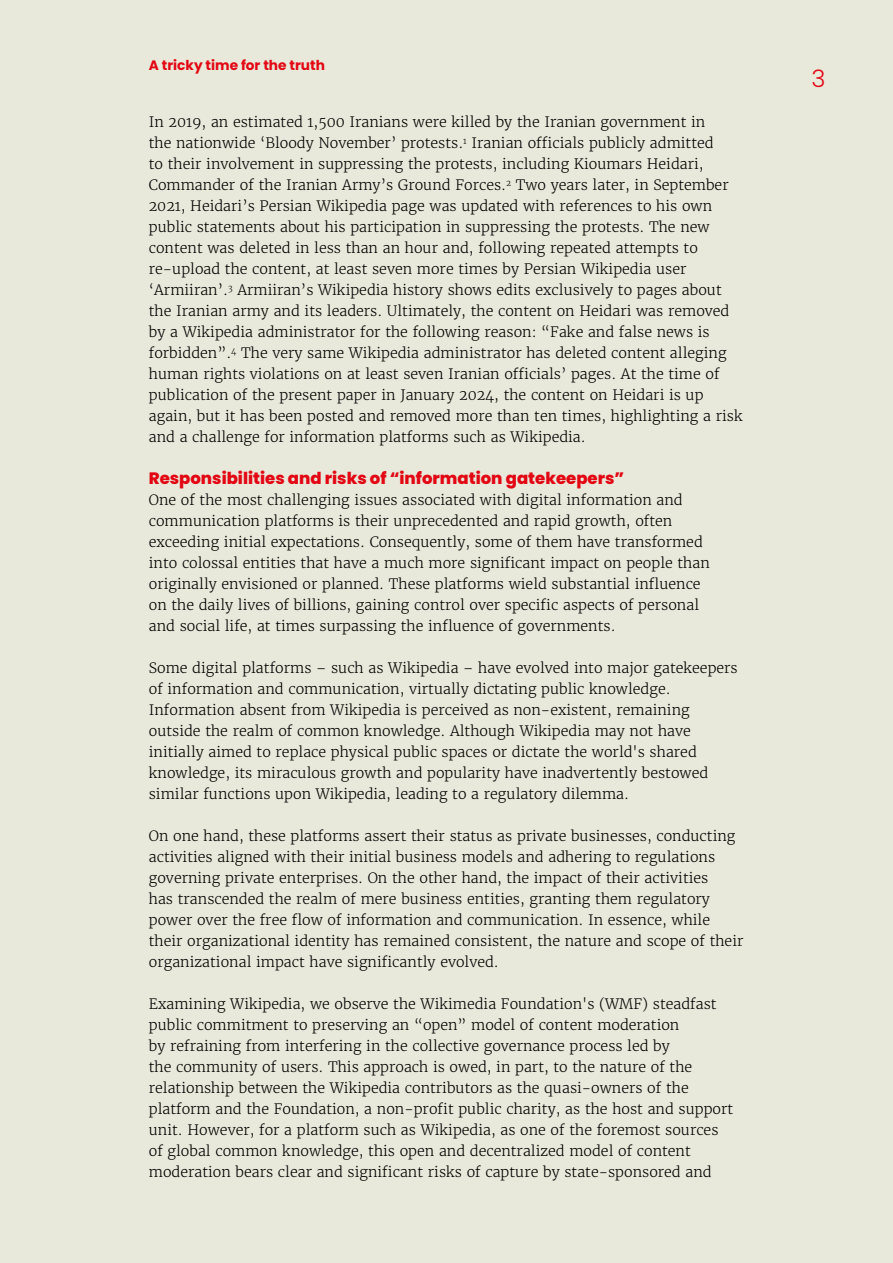
<style>
.page{position:relative;width:893px;height:1263px;background:#e9e9db}
.page>*{position:absolute;margin:0;border:0;box-sizing:border-box;transform-origin:0 0}
.t1{font:300 24px "Poppins";color:#e30613}
.SOMO_Tussenkop_niv1{font:800 16.5px "Poppins";color:#e30613}
.SOMO_Body{font:300 14.25px/21px "Merriweather";color:#000}
.t2{font:700 13.65px "Poppins";color:#e30613}
</style>
<div class="page">
<p class="t2" style="left:149px;top:57px;width:178px">A tricky time for the truth</p>
<p class="SOMO_Body" style="left:149px;top:112px;width:595px">In 2019, an estimated 1,500 Iranians were killed by the Iranian government in<br>the nationwide ‘Bloody November’ protests.<sup>1</sup> Iranian officials publicly admitted<br>to their involvement in suppressing the protests, including Kioumars Heidari, Commander of the Iranian Army’s Ground Forces.<sup>2</sup> Two years later, in September 2021, Heidari’s Persian Wikipedia page was updated with references to his own public statements about his participation in suppressing the protests. The new content was deleted in less than an hour and, following repeated attempts to re-upload the content, at least seven more times by Persian Wikipedia user ‘Armiiran’.<sup>3</sup> Armiiran’s Wikipedia history shows edits exclusively to pages about the Iranian army and its leaders. Ultimately, the content on Heidari was removed by a Wikipedia administrator for the following reason: “Fake and false news is forbidden”.<sup>4</sup> The very same Wikipedia administrator has deleted content alleging human rights violations on at least seven Iranian officials’ pages. At the time of publication of the present paper in January 2024, the content on Heidari is up again, but it has been posted and removed more than ten times, highlighting a risk and a challenge for information platforms such as Wikipedia.</p>
<p class="SOMO_Tussenkop_niv1" style="left:149px;top:469px;width:477px">Responsibilities and risks of “information gatekeepers”</p>
<p class="SOMO_Body" style="left:149px;top:490px;width:563px">One of the most challenging issues associated with digital information and communication platforms is their unprecedented and rapid growth, often exceeding initial expectations. Consequently, some of them have transformed into colossal entities that have a much more significant impact on people than originally envisioned or planned. These platforms wield substantial influence on the daily lives of billions, gaining control over specific aspects of personal and social life, at times surpassing the influence of governments.</p>
<p class="SOMO_Body" style="left:149px;top:658px;width:590px">Some digital platforms – such as Wikipedia – have evolved into major gatekeepers of information and communication, virtually dictating public knowledge.<br>Information absent from Wikipedia is perceived as non-existent, remaining outside the realm of common knowledge. Although Wikipedia may not have initially aimed to replace physical public spaces or dictate the world's shared knowledge, its miraculous growth and popularity have inadvertently bestowed similar functions upon Wikipedia, leading to a regulatory dilemma.</p>
<p class="SOMO_Body" style="left:149px;top:826px;width:596px">On one hand, these platforms assert their status as private businesses, conducting activities aligned with their initial business models and adhering to regulations governing private enterprises. On the other hand, the impact of their activities<br>has transcended the realm of mere business entities, granting them regulatory power over the free flow of information and communication. In essence, while their organizational identity has remained consistent, the nature and scope of their organizational impact have significantly evolved.</p>
<p class="SOMO_Body" style="left:149px;top:994px;width:586px">Examining Wikipedia, we observe the Wikimedia Foundation's (WMF) steadfast public commitment to preserving an “open” model of content moderation<br>by refraining from interfering in the collective governance process led by<br>the community of users. This approach is owed, in part, to the nature of the relationship between the Wikipedia contributors as the quasi-owners of the platform and the Foundation, a non-profit public charity, as the host and support unit. However, for a platform such as Wikipedia, as one of the foremost sources of global common knowledge, this open and decentralized model of content moderation bears clear and significant risks of capture by state-sponsored and</p>
<h1 class="t1" style="left:811px;top:65px;width:16px">3</h1>
</div>
